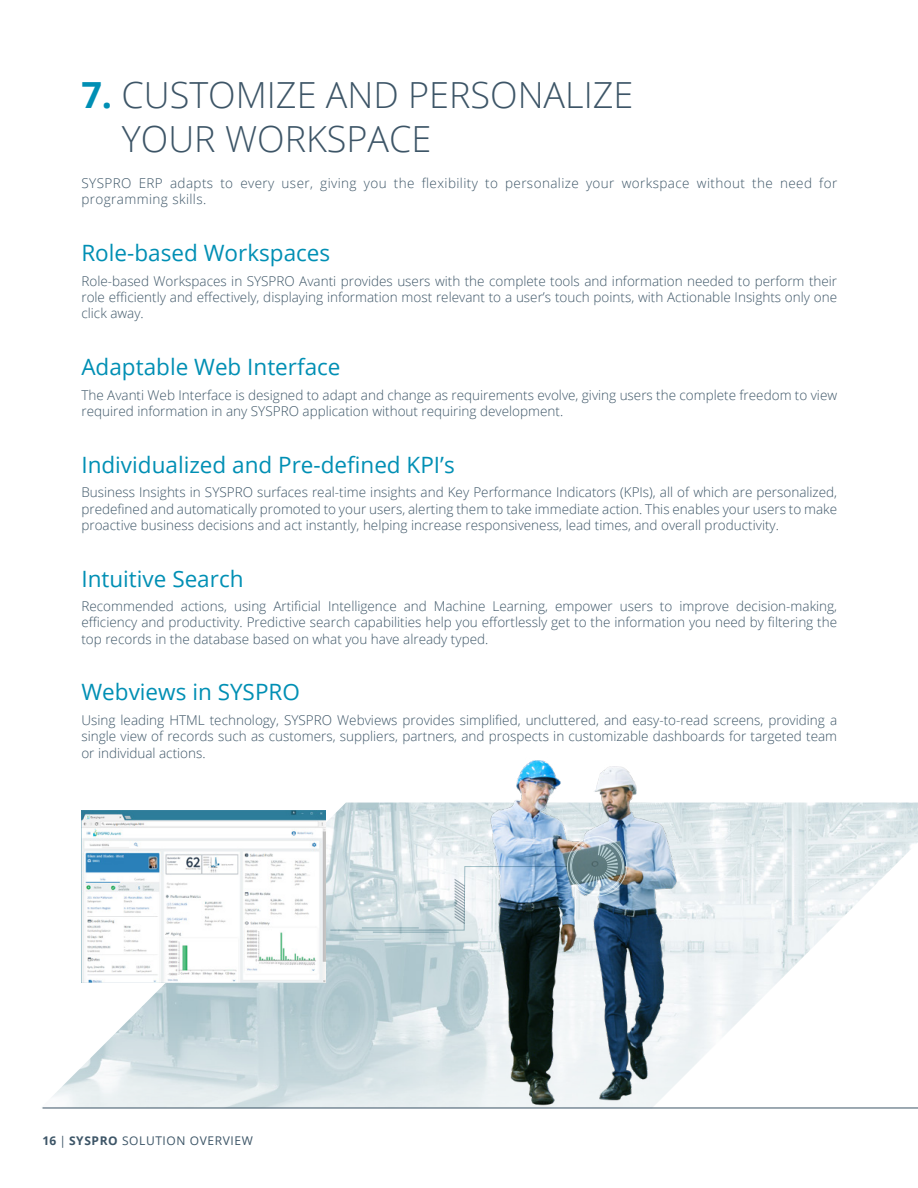
<style>
.page{position:relative;width:918px;height:1188px;background:#fff}
.page>*{position:absolute;margin:0;border:0;box-sizing:border-box;transform-origin:0 0}
.t1{font:300 36px/43.2px "Open Sans";color:#3d5567}
.t2{font:22.5px "Open Sans";color:#008fb4}
.t3{font:300 13.5px/16.2px "Open Sans";color:#3d5567;text-align:justify}
.t4{font:300 13.5px/16.2px "Open Sans";letter-spacing:.03em;color:#3d5567}
.t5{font:12px "Open Sans";letter-spacing:.05em;color:#3d5567}
.s1{font-weight:700;color:#008fb4}
.s2{font-weight:700}
</style>
<div class="page">
<img style="left:42px;top:803px;width:876px;height:305px">
<img style="left:81px;top:810px;width:245px;height:172px">
<hr style="left:373px;top:932px;width:76px;height:1px;background:#a9c4cb">
<hr style="left:43px;top:1108px;width:875px;height:1px;background:#3d5567">
<img style="left:483px;top:760px;width:197px;height:349px">
<svg style="left:330px;top:836px;width:298px;height:95px"></svg>
<h1 class="t1" style="left:122px;top:73px;width:513px;text-indent:-40px"><span class="s1">7.</span> CUSTOMIZE AND PERSONALIZE<br>YOUR WORKSPACE</h1>
<p class="t4" style="left:81px;top:175px;width:757px">SYSPRO ERP adapts to every user, giving you the flexibility to personalize your workspace without the need for programming skills.</p>
<h2 class="t2" style="left:81px;top:238px;width:250px">Role-based Workspaces</h2>
<p class="t3" style="left:81px;top:272px;width:757px">Role-based Workspaces in SYSPRO Avanti provides users with the complete tools and information needed to perform their role efficiently and effectively, displaying information most relevant to a user’s touch points, with Actionable Insights only one click away.</p>
<h2 class="t2" style="left:81px;top:351px;width:261px">Adaptable Web Interface</h2>
<p class="t3" style="left:81px;top:386px;width:757px">The Avanti Web Interface is designed to adapt and change as requirements evolve, giving users the complete freedom to view required information in any SYSPRO application without requiring development.</p>
<h2 class="t2" style="left:81px;top:449px;width:375px">Individualized and Pre-defined KPI’s</h2>
<p class="t3" style="left:81px;top:484px;width:757px">Business Insights in SYSPRO surfaces real-time insights and Key Performance Indicators (KPIs), all of which are personalized, predefined and automatically promoted to your users, alerting them to take immediate action. This enables your users to make proactive business decisions and act instantly, helping increase responsiveness, lead times, and overall productivity.</p>
<h2 class="t2" style="left:81px;top:563px;width:164px">Intuitive Search</h2>
<p class="t3" style="left:81px;top:598px;width:757px">Recommended actions, using Artificial Intelligence and Machine Learning, empower users to improve decision-making, efficiency and productivity. Predictive search capabilities help you effortlessly get to the information you need by filtering the top records in the database based on what you have already typed.</p>
<h2 class="t2" style="left:81px;top:677px;width:220px">Webviews in SYSPRO</h2>
<p class="t3" style="left:81px;top:712px;width:757px">Using leading HTML technology, SYSPRO Webviews provides simplified, uncluttered, and easy-to-read screens, providing a single view of records such as customers, suppliers, partners, and prospects in customizable dashboards for targeted team or individual actions.</p>
<p class="t5" style="left:43px;top:1133px;width:212px"><span class="s2">16</span> | <span class="s2">SYSPRO</span> SOLUTION OVERVIEW</p>
</div>
